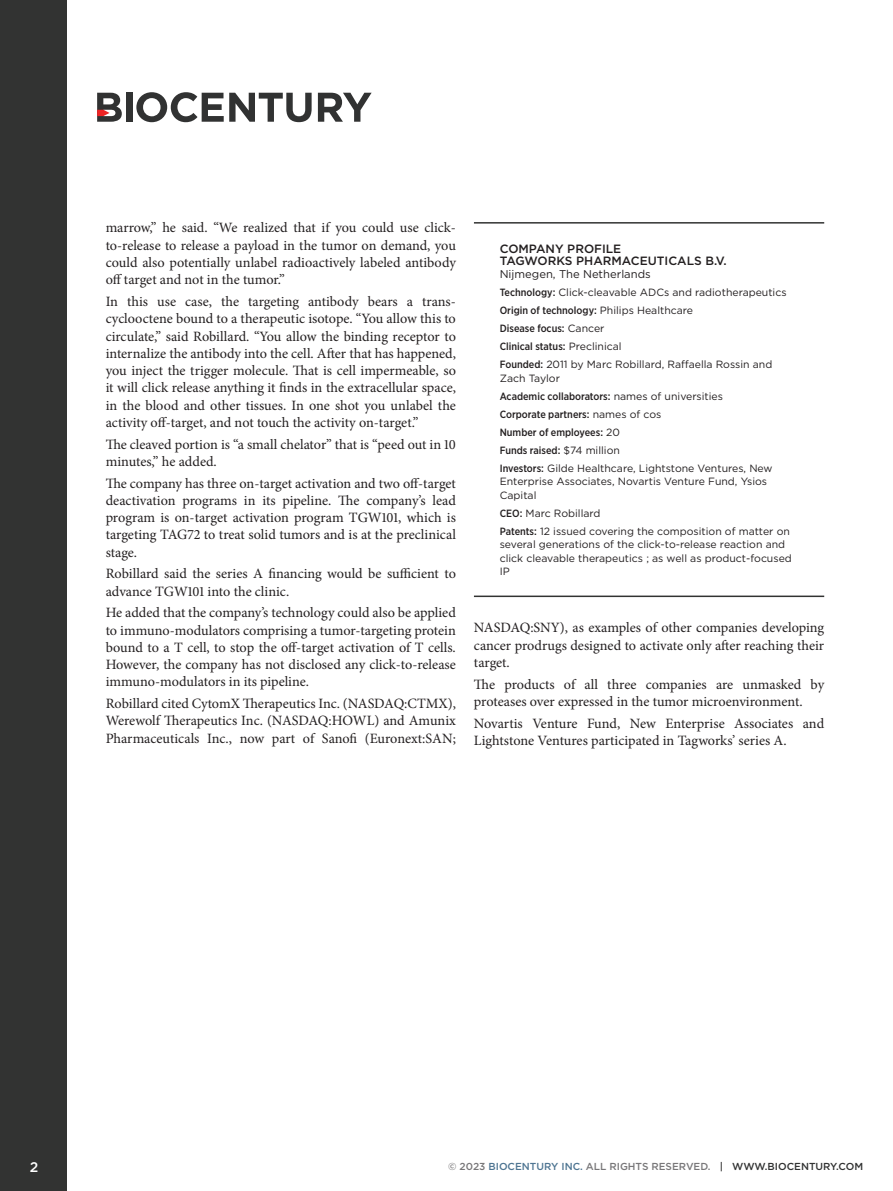
<style>
.page{position:relative;width:893px;height:1191px;background:#fff}
.page>*{position:absolute;margin:0;border:0;box-sizing:border-box;transform-origin:0 0}
.t1{font:14.25px/17.2px "Minion Pro";color:#231f20;text-align:justify}
.t2{font:500 13.95px "Gotham";color:#fff}
.t3{font:500 12px/12px "Gotham";color:#231f20}
.t4{font:11.25px "Gotham";color:#231f20}
.t5{font:10.5px/13.5px "Gotham";color:#231f20}
.t6{font:500 10.5px/18px "Gotham Narrow";color:#231f20}
.t7{font:500 10.2px "Gotham";color:#787779}
.s1{font-family:"Gotham Narrow";font-weight:500}
.s2{font-family:"Gotham";font-weight:400}
.s3{color:#4e7592}
.s4{color:#313232}
</style>
<div class="page">
<div style="left:0;top:0;width:67px;height:1191px;background:#323332"></div>
<div style="left:126px;top:93px;width:6px;height:29px;background:#313232"></div>
<svg style="left:136px;top:92px;width:176px;height:30px"></svg>
<svg style="left:318px;top:93px;width:54px;height:29px"></svg>
<svg style="left:97px;top:93px;width:25px;height:29px"></svg>
<hr style="left:474px;top:222px;width:350px;height:2px;background:#323332">
<hr style="left:474px;top:595px;width:350px;height:2px;background:#323332">
<p class="t1" style="left:106px;top:219px;width:352px">marrow,” he said. “We realized that if you could use click&shy;to-release to release a payload in the tumor on demand, you could also potentially unlabel radioactively labeled antibody off target and not in the tumor.”</p>
<p class="t1" style="left:106px;top:293px;width:352px">In this use case, the targeting antibody bears a trans&shy;cyclooctene bound to a therapeutic isotope. “You allow this to circulate,” said Robillard. “You allow the binding receptor to internalize the antibody into the cell. After that has happened, you inject the trigger molecule. That is cell impermeable, so it will click release anything it finds in the extracellular space, in the blood and other tissues. In one shot you unlabel the activity off-target, and not touch the activity on-target.”</p>
<p class="t1" style="left:106px;top:435px;width:352px">The cleaved portion is “a small chelator” that is “peed out in 10 minutes,” he added.</p>
<p class="t1" style="left:106px;top:474px;width:352px">The company has three on-target activation and two off-target deactivation programs in its pipeline. The company’s lead program is on-target activation program TGW101, which is targeting TAG72 to treat solid tumors and is at the preclinical stage.</p>
<p class="t1" style="left:106px;top:565px;width:352px">Robillard said the series A financing would be sufficient to advance TGW101 into the clinic.</p>
<p class="t1" style="left:106px;top:604px;width:352px">He added that the company’s technology could also be applied to immuno-modulators comprising a tumor-targeting protein bound to a T cell, to stop the off-target activation of T cells.<br>However, the company has not disclosed any click-to-release immuno-modulators in its pipeline.</p>
<p class="t1" style="left:106px;top:695px;width:352px">Robillard cited CytomX Therapeutics Inc. (NASDAQ:CTMX), Werewolf Therapeutics Inc. (NASDAQ:HOWL) and Amunix Pharmaceuticals Inc., now part of Sanofi (Euronext:SAN;</p>
<p class="t3" style="left:500px;top:243px;width:228px">COMPANY PROFILE<br>TAGWORKS PHARMACEUTICALS B.V.</p>
<p class="t4" style="left:500px;top:267px;width:153px">Nijmegen, The Netherlands</p>
<p class="t5" style="left:500px;top:285px;width:288px"><span class="s1">Technology:</span> Click-cleavable ADCs and radiotherapeutics</p>
<p class="t6" style="left:500px;top:301px;width:195px">Origin of technology: <span class="s2">Philips Healthcare<br></span>Disease focus: <span class="s2">Cancer<br></span>Clinical status: <span class="s2">Preclinical</span></p>
<p class="t5" style="left:500px;top:357px;width:274px"><span class="s1">Founded:</span> 2011 by Marc Robillard, Raffaella Rossin and<br>Zach Taylor</p>
<p class="t6" style="left:500px;top:387px;width:225px">Academic collaborators: <span class="s2">names of universities<br></span>Corporate partners: <span class="s2">names of cos<br></span>Number of employees: <span class="s2">20<br></span>Funds raised: <span class="s2">$74 million</span></p>
<p class="t5" style="left:500px;top:461px;width:274px"><span class="s1">Investors:</span> Gilde Healthcare, Lightstone Ventures, New<br>Enterprise Associates, Novartis Venture Fund, Ysios<br>Capital</p>
<p class="t5" style="left:500px;top:504px;width:292px;line-height:18px"><span class="s1">CEO:</span> Marc Robillard<br><span class="s1">Patents:</span> 12 issued covering the composition of matter on</p>
<p class="t5" style="left:500px;top:537px;width:294px">several generations of the click-to-release reaction and click cleavable therapeutics ; as well as product-focused<br>IP</p>
<p class="t1" style="left:474px;top:619px;width:352px">NASDAQ:SNY), as examples of other companies developing cancer prodrugs designed to activate only after reaching their target.</p>
<p class="t1" style="left:474px;top:675px;width:352px">The products of all three companies are unmasked by proteases over expressed in the tumor microenvironment.</p>
<p class="t1" style="left:474px;top:714px;width:352px">Novartis Venture Fund, New Enterprise Associates and<br>Lightstone Ventures participated in Tagworks’ series A.</p>
<p class="t2" style="left:30px;top:1157px;width:10px">2</p>
<p class="t7" style="left:448px;top:1159px;width:417px">© 2023 <span class="s3">BIOCENTURY INC.</span> ALL RIGHTS RESERVED. <span class="s4">| WWW.BIOCENTURY.COM</span></p>
</div>
